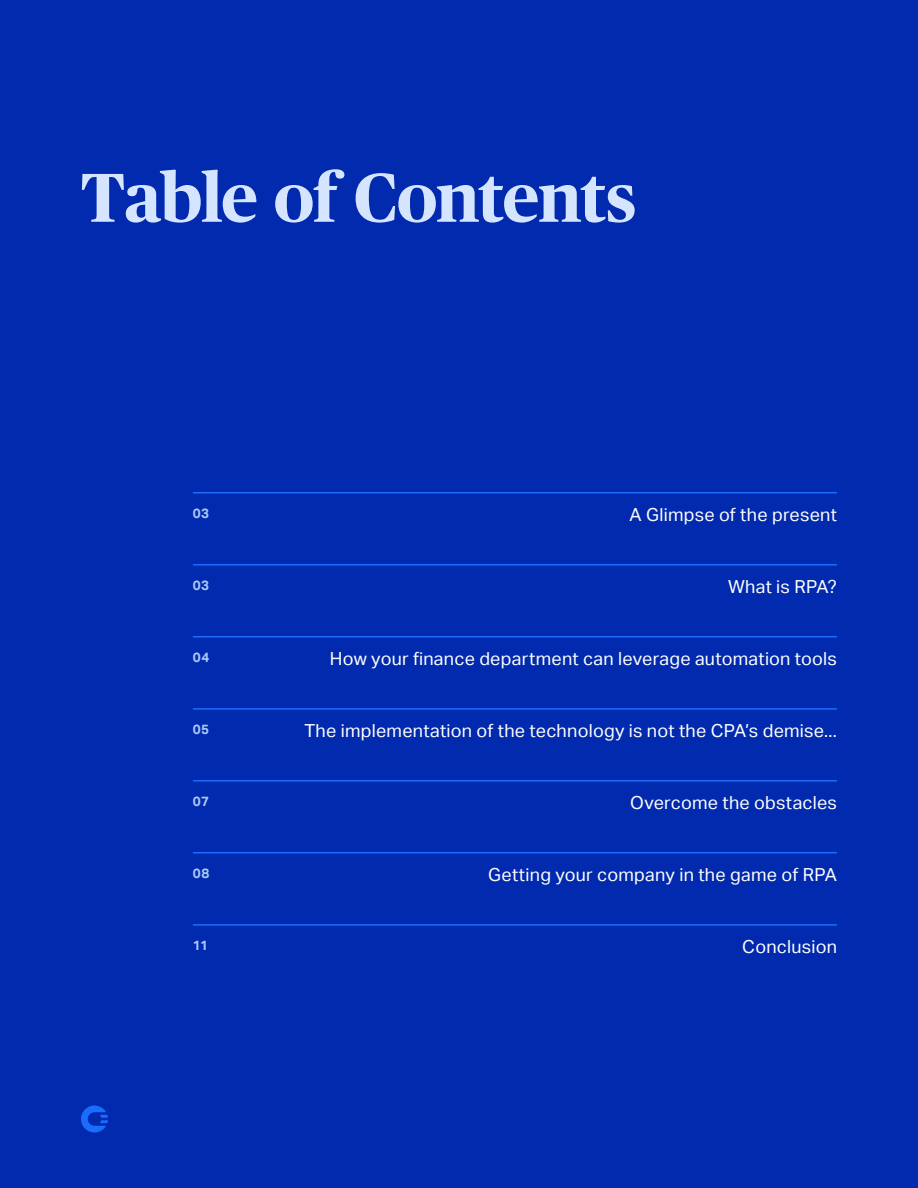
<style>
.page{position:relative;width:918px;height:1188px;background:#012aae}
.page>*{position:absolute;margin:0;border:0;box-sizing:border-box;transform-origin:0 0}
.Header_3{font:700 69px "Publico Headline";letter-spacing:-.01em;color:#d6e5ff}
.t1{font:18px "Aktiv Grotesk";letter-spacing:.015em;color:#fff}
.t2{font:700 13.5px "Aktiv Grotesk";letter-spacing:.035em;color:#abc8f5}
</style>
<div class="page">
<svg style="left:81px;top:1105px;width:27px;height:27px"></svg>
<hr style="left:193px;top:492px;width:644px;height:2px;background:#1a6dfc">
<hr style="left:193px;top:564px;width:644px;height:2px;background:#1a6dfc">
<hr style="left:193px;top:636px;width:644px;height:2px;background:#1a6dfc">
<hr style="left:193px;top:708px;width:644px;height:2px;background:#1a6dfc">
<hr style="left:193px;top:780px;width:644px;height:2px;background:#1a6dfc">
<hr style="left:193px;top:852px;width:644px;height:2px;background:#1a6dfc">
<hr style="left:193px;top:924px;width:644px;height:2px;background:#1a6dfc">
<p class="Header_3" style="left:81px;top:148px;width:556px">Table of Contents</p>
<p class="t2" style="left:193px;top:506px;width:18px">03</p>
<p class="t1" style="left:630px;top:505px;width:209px">A Glimpse of the present</p>
<p class="t2" style="left:193px;top:578px;width:18px">03</p>
<p class="t1" style="left:728px;top:577px;width:110px">What is RPA?</p>
<p class="t2" style="left:193px;top:650px;width:18px">04</p>
<p class="t1" style="left:330px;top:649px;width:509px">How your finance department can leverage automation tools</p>
<p class="t2" style="left:193px;top:722px;width:18px">05</p>
<p class="t1" style="left:304px;top:721px;width:534px">The implementation of the technology is not the CPA’s demise...</p>
<p class="t2" style="left:193px;top:794px;width:18px">07</p>
<p class="t1" style="left:630px;top:793px;width:208px">Overcome the obstacles</p>
<p class="t2" style="left:193px;top:866px;width:18px">08</p>
<p class="t1" style="left:488px;top:865px;width:350px">Getting your company in the game of RPA</p>
<p class="t2" style="left:193px;top:938px;width:17px">11</p>
<p class="t1" style="left:742px;top:937px;width:96px">Conclusion</p>
</div>
